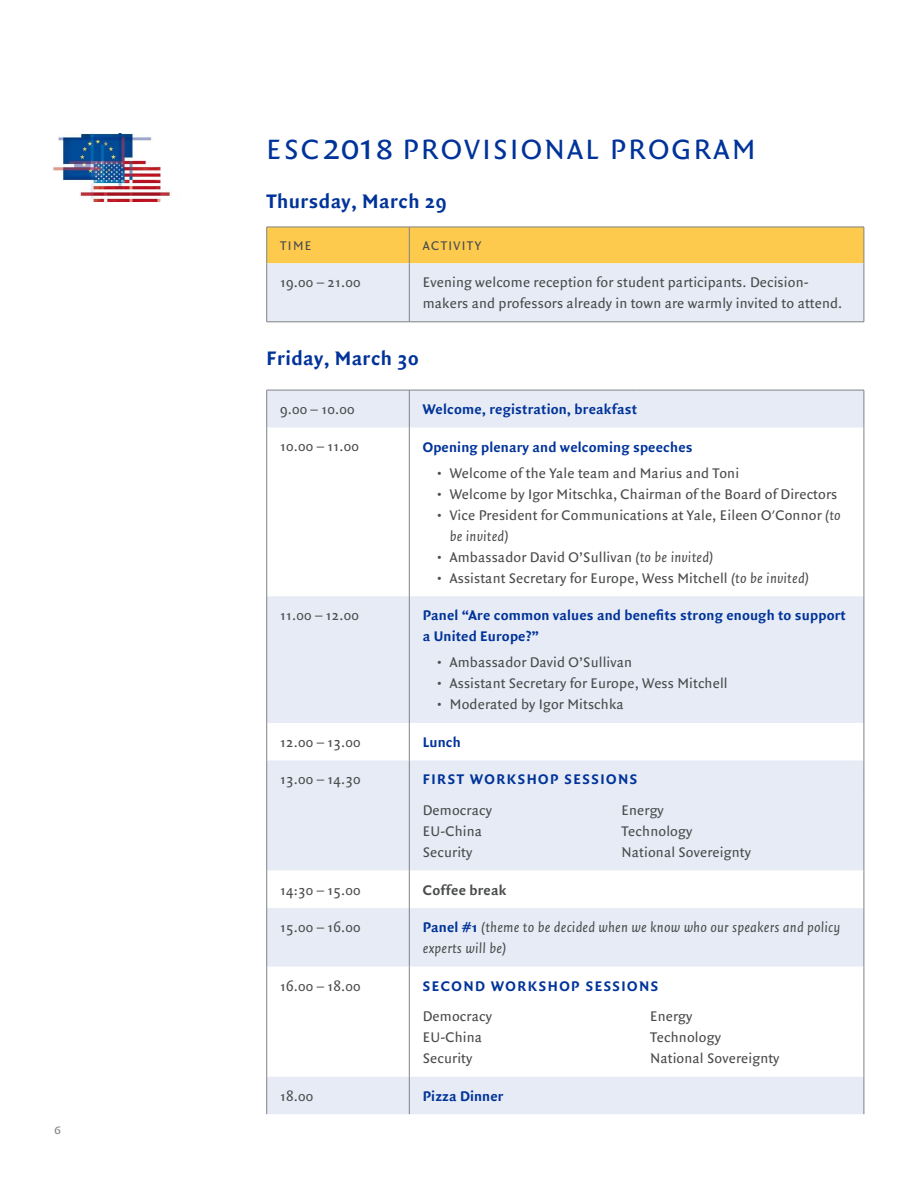
<style>
.page{position:relative;width:918px;height:1188px;background:#fff}
.page>*{position:absolute;margin:0;border:0;box-sizing:border-box;transform-origin:0 0}
.t1{font:30px "Quadraat Sans";letter-spacing:.085em;color:#039}
.t2{font:700 21px "Quadraat Sans";letter-spacing:.02em;color:#039}
.t3{font:15px/21px "Quadraat Sans";letter-spacing:.01em;color:#4b4c4d}
.t4{font:700 15px/21px "Quadraat Sans";letter-spacing:.01em;color:#039}
.t5{font:italic 15px/21px "Quadraat Sans";letter-spacing:.01em;color:#4b4c4d}
.t6{font:700 15px "Quadraat Sans";letter-spacing:.1em;color:#039}
.t7{font:700 15px "Quadraat Sans";letter-spacing:.01em;color:#4b4c4d}
.t8{font:14.25px "Quadraat Sans Small Caps";color:#808285}
.t9{font:13.5px "Quadraat Sans";letter-spacing:.1em;color:#4b4c4d}
.s1{font-family:"Quadraat Sans Small Caps";font-size:37.5px}
.s2{font-style:italic}
.s3{font-weight:700;font-style:normal;color:#039}
</style>
<div class="page">
<img style="left:52px;top:134px;width:119px;height:68px">
<svg style="left:267px;top:228px;width:597px;height:94px;background:#edddb5"></svg>
<hr style="left:267px;top:227px;width:142px;height:1px;background:#808285">
<hr style="left:266px;top:227px;width:1px;height:36px;background:#808285">
<hr style="left:409px;top:227px;width:455px;height:1px;background:#808285">
<hr style="left:409px;top:227px;width:1px;height:36px;background:#808285">
<hr style="left:864px;top:227px;width:1px;height:36px;background:#808285">
<hr style="left:266px;top:263px;width:1px;height:59px;background:#808285">
<hr style="left:409px;top:263px;width:1px;height:59px;background:#808285">
<hr style="left:864px;top:263px;width:1px;height:59px;background:#808285">
<hr style="left:267px;top:322px;width:142px;height:1px;background:#808285">
<hr style="left:409px;top:322px;width:455px;height:1px;background:#808285">
<svg style="left:267px;top:391px;width:597px;height:723px;fill:#e6ebf5"></svg>
<svg style="left:267px;top:871px;width:597px;height:37px"></svg>
<hr style="left:266px;top:390px;width:1px;height:38px;background:#808285">
<hr style="left:409px;top:390px;width:1px;height:38px;background:#808285">
<hr style="left:864px;top:390px;width:1px;height:38px;background:#808285">
<hr style="left:266px;top:428px;width:1px;height:168px;background:#808285">
<hr style="left:409px;top:428px;width:1px;height:168px;background:#808285">
<hr style="left:864px;top:428px;width:1px;height:168px;background:#808285">
<hr style="left:266px;top:596px;width:1px;height:127px;background:#808285">
<hr style="left:409px;top:596px;width:1px;height:127px;background:#808285">
<hr style="left:864px;top:596px;width:1px;height:127px;background:#808285">
<hr style="left:266px;top:723px;width:1px;height:37px;background:#808285">
<hr style="left:409px;top:723px;width:1px;height:37px;background:#808285">
<hr style="left:864px;top:723px;width:1px;height:37px;background:#808285">
<hr style="left:266px;top:760px;width:1px;height:38px;background:#808285">
<hr style="left:409px;top:760px;width:1px;height:38px;background:#808285">
<hr style="left:864px;top:760px;width:1px;height:38px;background:#808285">
<hr style="left:266px;top:798px;width:1px;height:73px;background:#808285">
<hr style="left:409px;top:798px;width:1px;height:73px;background:#808285">
<hr style="left:864px;top:798px;width:1px;height:73px;background:#808285">
<hr style="left:266px;top:871px;width:1px;height:37px;background:#808285">
<hr style="left:409px;top:871px;width:1px;height:37px;background:#808285">
<hr style="left:864px;top:871px;width:1px;height:37px;background:#808285">
<hr style="left:266px;top:908px;width:1px;height:59px;background:#808285">
<hr style="left:409px;top:908px;width:1px;height:59px;background:#808285">
<hr style="left:864px;top:908px;width:1px;height:59px;background:#808285">
<hr style="left:266px;top:967px;width:1px;height:37px;background:#808285">
<hr style="left:409px;top:967px;width:1px;height:37px;background:#808285">
<hr style="left:864px;top:967px;width:1px;height:37px;background:#808285">
<hr style="left:266px;top:1004px;width:1px;height:73px;background:#808285">
<hr style="left:409px;top:1004px;width:1px;height:73px;background:#808285">
<hr style="left:864px;top:1004px;width:1px;height:73px;background:#808285">
<hr style="left:266px;top:1077px;width:1px;height:37px;background:#808285">
<hr style="left:409px;top:1077px;width:1px;height:37px;background:#808285">
<hr style="left:864px;top:1077px;width:1px;height:37px;background:#808285">
<hr style="left:267px;top:390px;width:142px;height:1px;background:#808285">
<hr style="left:409px;top:390px;width:199px;height:1px;background:#808285">
<svg style="left:608px;top:390px;width:29px;height:1px"></svg>
<hr style="left:637px;top:390px;width:227px;height:1px;background:#808285">
<p class="t8" style="left:54px;top:1121px;width:9px">6</p>
<p class="t1" style="left:267px;top:132px;width:490px">ESC<span class="s1">2018</span> PROVISIONAL PROGRAM</p>
<p class="t2" style="left:267px;top:190px;width:181px">Thursday, March 29</p>
<p class="t9" style="left:280px;top:238px;width:33px">TIME</p>
<p class="t9" style="left:423px;top:238px;width:60px">ACTIVITY</p>
<p class="t3" style="left:280px;top:272px;width:82px">19.00 – 21.00</p>
<p class="t3" style="left:423px;top:272px;width:421px">Evening welcome reception for student participants. Decision&shy;makers and professors already in town are warmly invited to attend.</p>
<p class="t2" style="left:267px;top:347px;width:154px">Friday, March 30</p>
<p class="t3" style="left:280px;top:399px;width:76px">9.00 – 10.00</p>
<p class="t4" style="left:423px;top:399px;width:216px">Welcome, registration, breakfast</p>
<p class="t3" style="left:280px;top:437px;width:80px">10.00 – 11.00</p>
<p class="t4" style="left:423px;top:437px;width:271px">Opening plenary and welcoming speeches</p>
<p class="t3" style="left:436px;top:463px;width:304px">• Welcome of the Yale team and Marius and Toni</p>
<p class="t3" style="left:436px;top:484px;width:403px">• Welcome by Igor Mitschka, Chairman of the Board of Directors</p>
<p class="t3" style="left:450px;top:505px;width:392px;text-indent:-13px">• Vice President for Communications at Yale, Eileen O'Connor <span class="s2">(to be invited)</span></p>
<p class="t3" style="left:436px;top:547px;width:279px">• Ambassador David O’Sullivan <span class="s2">(to be invited)</span></p>
<p class="t3" style="left:436px;top:568px;width:374px">• Assistant Secretary for Europe, Wess Mitchell <span class="s2">(to be invited)</span></p>
<p class="t3" style="left:280px;top:605px;width:80px">11.00 – 12.00</p>
<p class="t4" style="left:423px;top:605px;width:425px">Panel “Are common values and benefits strong enough to support a United Europe?”</p>
<p class="t3" style="left:436px;top:653px;width:197px">• Ambassador David O’Sullivan</p>
<p class="t3" style="left:436px;top:674px;width:293px">• Assistant Secretary for Europe, Wess Mitchell</p>
<p class="t3" style="left:436px;top:695px;width:189px">• Moderated by Igor Mitschka</p>
<p class="t3" style="left:280px;top:732px;width:82px">12.00 – 13.00</p>
<p class="t4" style="left:423px;top:732px;width:40px">Lunch</p>
<p class="t3" style="left:280px;top:769px;width:82px">13.00 – 14.30</p>
<p class="t6" style="left:423px;top:771px;width:216px">FIRST WORKSHOP SESSIONS</p>
<p class="t3" style="left:423px;top:800px;width:71px">Democracy</p>
<p class="t3" style="left:423px;top:821px;width:61px">EU-China</p>
<p class="t3" style="left:423px;top:842px;width:51px">Security</p>
<p class="t3" style="left:622px;top:800px;width:44px">Energy</p>
<p class="t3" style="left:622px;top:821px;width:72px">Technology</p>
<p class="t3" style="left:622px;top:842px;width:131px">National Sovereignty</p>
<p class="t3" style="left:280px;top:880px;width:82px">14:30 – 15.00</p>
<p class="t7" style="left:423px;top:881px;width:85px">Coffee break</p>
<p class="t3" style="left:280px;top:917px;width:82px">15.00 – 16.00</p>
<p class="t5" style="left:423px;top:917px;width:419px"><span class="s3">Panel #1</span> (theme to be decided when we know who our speakers and policy experts will be)</p>
<p class="t3" style="left:280px;top:976px;width:82px">16.00 – 18.00</p>
<p class="t6" style="left:423px;top:977px;width:237px">SECOND WORKSHOP SESSIONS</p>
<p class="t3" style="left:423px;top:1006px;width:71px">Democracy</p>
<p class="t3" style="left:423px;top:1027px;width:61px">EU-China</p>
<p class="t3" style="left:423px;top:1048px;width:51px">Security</p>
<p class="t3" style="left:650px;top:1006px;width:44px">Energy</p>
<p class="t3" style="left:650px;top:1027px;width:72px">Technology</p>
<p class="t3" style="left:650px;top:1048px;width:131px">National Sovereignty</p>
<p class="t3" style="left:280px;top:1086px;width:35px">18.00</p>
<p class="t4" style="left:423px;top:1086px;width:82px">Pizza Dinner</p>
</div>
